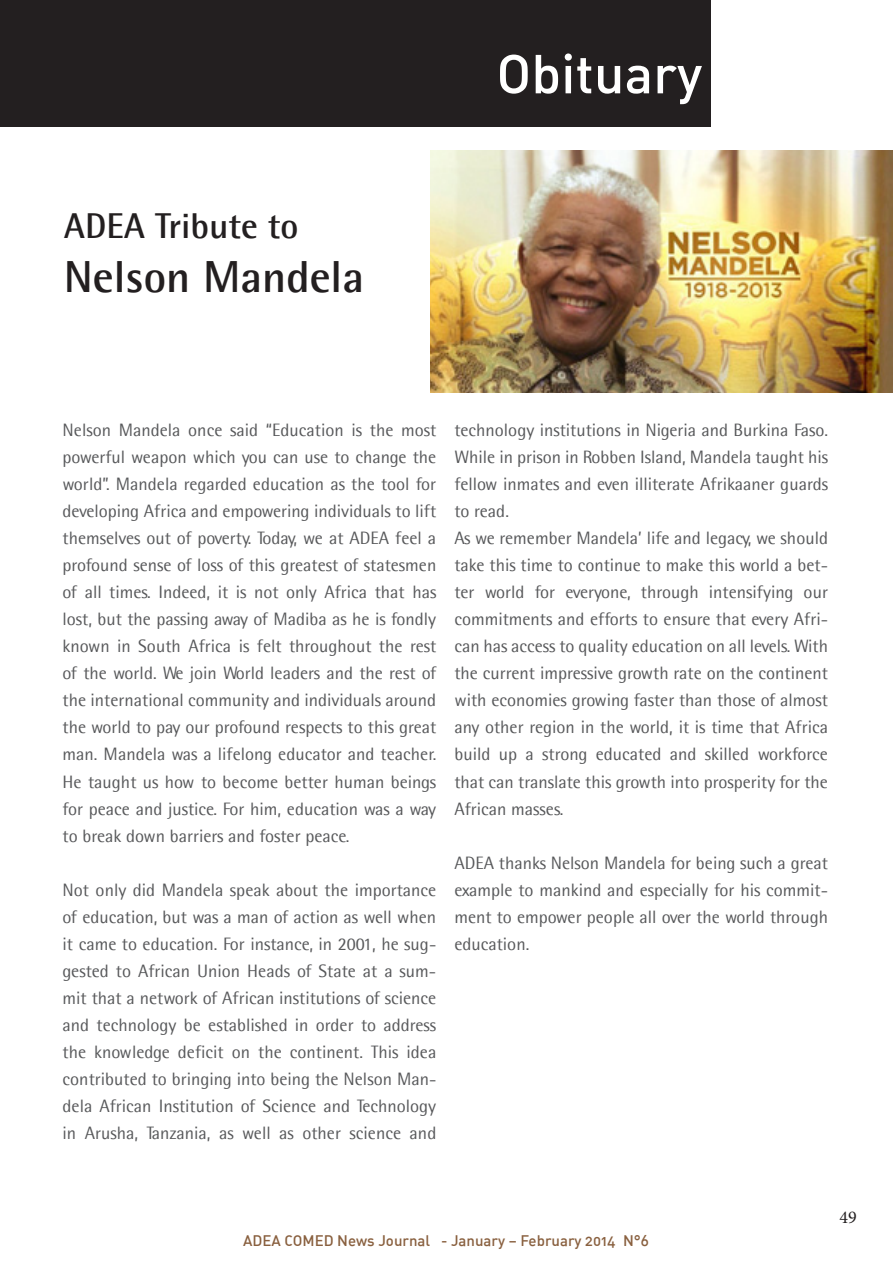
<style>
.page{position:relative;width:893px;height:1263px;background:#fff}
.page>*{position:absolute;margin:0;border:0;box-sizing:border-box;transform-origin:0 0}
.t1{font:54px "DIN Medium Alternate";color:#fff}
.t2{font:700 45px "Agfa Rotis Semisans";color:#231f20}
.t3{font:700 36px "Agfa Rotis Semisans";color:#231f20}
.t4{font:18px/27px "Agfa Rotis Semisans";color:#57585a;text-align:justify}
.t5{font:18px "Minion Pro";color:#231f20}
.t6{font:15px "DIN Medium Alternate";color:#89603f}
</style>
<div class="page">
<div style="left:0;top:0;width:710px;height:126px;background:#231f20"></div>
<img style="left:431px;top:150px;width:462px;height:243px">
<h3 class="t3" style="left:64px;top:204px;width:236px">ADEA Tribute to</h3>
<h2 class="t2" style="left:64px;top:250px;width:302px">Nelson Mandela</h2>
<h1 class="t1" style="left:496px;top:39px;width:207px">Obituary</h1>
<p class="t4" style="left:63px;top:417px;width:375px">Nelson Mandela once said “Education is the most powerful weapon which you can use to change the world”. Mandela regarded education as the tool for developing Africa and empowering individuals to lift themselves out of poverty. Today, we at ADEA feel a profound sense of loss of this greatest of statesmen of all times. Indeed, it is not only Africa that has lost, but the passing away of Madiba as he is fondly known in South Africa is felt throughout the rest of the world. We join World leaders and the rest of the international community and individuals around the world to pay our profound respects to this great man. Mandela was a lifelong educator and teacher.<br>He taught us how to become better human beings for peace and justice. For him, education was a way to break down barriers and foster peace.</p>
<p class="t4" style="left:63px;top:876px;width:375px">Not only did Mandela speak about the importance of education, but was a man of action as well when it came to education. For instance, in 2001, he sug&shy;gested to African Union Heads of State at a sum&shy;mit that a network of African institutions of science and technology be established in order to address the knowledge deficit on the continent. This idea contributed to bringing into being the Nelson Man&shy;dela African Institution of Science and Technology in Arusha, Tanzania, as well as other science and</p>
<p class="t4" style="left:454px;top:417px;width:375px;text-align:left">technology institutions in Nigeria and Burkina Faso.<br>While in prison in Robben Island, Mandela taught his fellow inmates and even illiterate Afrikaaner guards to read.<br>As we remember Mandela’ life and legacy, we should take this time to continue to make this world a bet&shy;ter world for everyone, through intensifying our commitments and efforts to ensure that every Afri&shy;can has access to quality education on all levels. With the current impressive growth rate on the continent with economies growing faster than those of almost any other region in the world, it is time that Africa build up a strong educated and skilled workforce that can translate this growth into prosperity for the African masses.</p>
<p class="t4" style="left:454px;top:849px;width:375px">ADEA thanks Nelson Mandela for being such a great example to mankind and especially for his commit&shy;ment to empower people all over the world through education.</p>
<p class="t6" style="left:243px;top:1231px;width:407px">ADEA COMED News Journal - January – February 2014 N°6</p>
<p class="t5" style="left:839px;top:1205px;width:19px">49</p>
</div>
